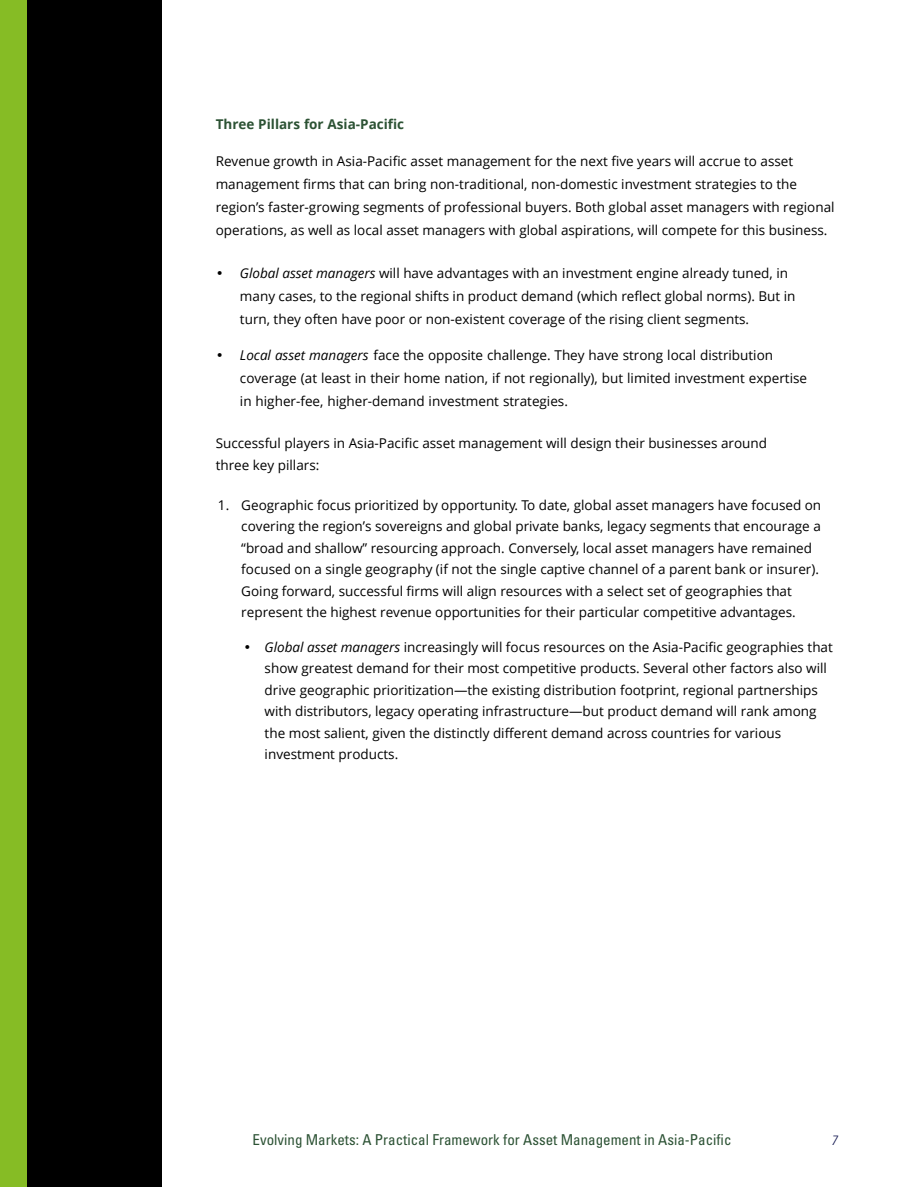
<style>
.page{position:relative;width:918px;height:1188px;background:#fff}
.page>*{position:absolute;margin:0;border:0;box-sizing:border-box;transform-origin:0 0}
.t1{font:condensed 15px "Univers";color:#2c5234}
.t2{font:13.5px/21.5px "Open Sans";color:#000}
.t3{font:700 13.5px "Open Sans";color:#2c5234}
.t4{font:italic 300 condensed 13.5px "Univers";color:#0c104b}
.s1{font-family:"News Gothic BT";font-weight:300}
.s2{font-style:italic}
</style>
<div class="page">
<div style="left:0;top:0;width:162px;height:1187px;background:#000"></div>
<div style="left:0;top:0;width:27px;height:1187px;background:#86bc25"></div>
<p class="t3" style="left:216px;top:115px;width:190px">Three Pillars for Asia-Pacific</p>
<p class="t2" style="left:216px;top:149px;width:620px;line-height:23px">Revenue growth in Asia-Pacific asset management for the next five years will accrue to asset management firms that can bring non-traditional, non-domestic investment strategies to the region’s faster-growing segments of professional buyers. Both global asset managers with regional operations, as well as local asset managers with global aspirations, will compete for this business.</p>
<p class="t2" style="left:240px;top:262px;width:557px;line-height:23px;text-indent:-24px"><span class="s1">•</span> <span class="s2">Global asset managers</span> will have advantages with an investment engine already tuned, in many cases, to the regional shifts in product demand (which reflect global norms). But in turn, they often have poor or non-existent coverage of the rising client segments.</p>
<p class="t2" style="left:240px;top:344px;width:569px;line-height:23px;text-indent:-24px"><span class="s1">•</span> <span class="s2">Local asset managers</span> face the opposite challenge. They have strong local distribution coverage (at least in their home nation, if not regionally), but limited investment expertise in higher-fee, higher-demand investment strategies.</p>
<p class="t2" style="left:216px;top:432px;width:553px">Successful players in Asia-Pacific asset management will design their businesses around three key pillars:</p>
<p class="t2" style="left:241px;top:494px;width:581px;text-indent:-23px">1. Geographic focus prioritized by opportunity. To date, global asset managers have focused on covering the region’s sovereigns and global private banks, legacy segments that encourage a “broad and shallow” resourcing approach. Conversely, local asset managers have remained focused on a single geography (if not the single captive channel of a parent bank or insurer).<br>Going forward, successful firms will align resources with a select set of geographies that represent the highest revenue opportunities for their particular competitive advantages.</p>
<p class="t2" style="left:265px;top:636px;width:570px;text-indent:-21px"><span class="s1">•</span> <span class="s2">Global asset managers</span> increasingly will focus resources on the Asia-Pacific geographies that show greatest demand for their most competitive products. Several other factors also will drive geographic prioritization—the existing distribution footprint, regional partnerships with distributors, legacy operating infrastructure—but product demand will rank among the most salient, given the distinctly different demand across countries for various investment products.</p>
<p class="t1" style="left:253px;top:1134px;width:481px">Evolving Markets: A Practical Framework for Asset Management in Asia-Pacific</p>
<p class="t4" style="left:831px;top:1135px;width:7px">7</p>
</div>
